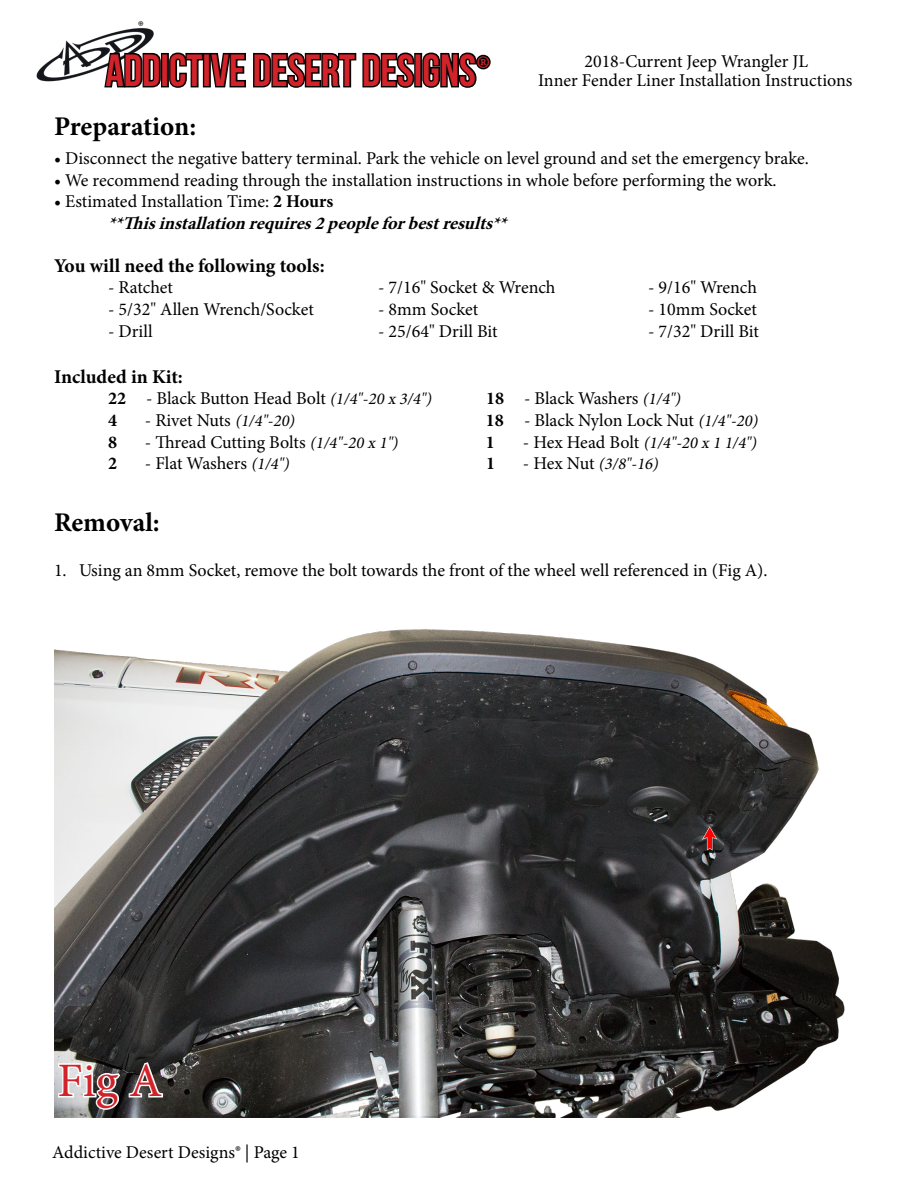
<style>
.page{position:relative;width:918px;height:1188px;background:#fff}
.page>*{position:absolute;margin:0;border:0;box-sizing:border-box;transform-origin:0 0}
.t1{font:48px "Minion Pro";color:#d2232a}
.t2{font:45px "Bebas Neue";color:#d2232a}
.t3{font:700 27px "Minion Pro";letter-spacing:-.005em;color:#000}
.t4{font:700 19.5px "Minion Pro";color:#000}
.t5{font:18px/19.4px "Minion Pro";color:#000;text-align:center}
.t6{font:italic 700 18px/21.6px "Minion Pro";color:#000}
.t7{font:700 18px "Minion Pro";color:#000}
.t8{font:italic 16.5px "Minion Pro";color:#000}
.s1{font-family:"Minion Pro"}
.s2{font-weight:400;font-style:normal}
.s3{font-style:normal}
.s4{font-weight:700}
.s5{font-style:italic;font-size:16.5px}
.s6{font-style:normal;font-size:18px}
</style>
<div class="page">
<img style="left:36px;top:28px;width:118px;height:54px">
<svg style="left:103px;top:51px;width:59px;height:37px"></svg>
<div style="left:161px;top:53px;width:8px;height:34px;border:3px solid #000"></div>
<svg style="left:168px;top:52px;width:323px;height:36px"></svg>
<img style="left:54px;top:629px;width:791px;height:489px">
<img style="left:701px;top:825px;width:19px;height:27px">
<svg style="left:57px;top:1060px;width:108px;height:51px"></svg>
<p class="t5" style="left:538px;top:51px;width:316px">2018-Current Jeep Wrangler JL<br>Inner Fender Liner Installation Instructions</p>
<h2 class="t2" style="left:106px;top:46px;width:386px">ADDICTIVE DESERT DESIGNS<span class="s1">®</span></h2>
<h3 class="t3" style="left:54px;top:107px;width:144px">Preparation:</h3>
<p class="t5" style="left:54px;top:149px;width:756px">• Disconnect the negative battery terminal. Park the vehicle on level ground and set the emergency brake.</p>
<p class="t5" style="left:54px;top:171px;width:724px">• We recommend reading through the installation instructions in whole before performing the work.</p>
<p class="t6" style="left:108px;top:191px;width:407px;text-indent:-54px"><span class="s2">• Estimated Installation Time:</span> <span class="s3">2 Hours </span>**Thisinstallationrequires2peopleforbestresults**</p>
<p class="t4" style="left:54px;top:252px;width:272px">You will need the following tools:</p>
<p class="t5" style="left:108px;top:278px;width:67px">- Ratchet</p>
<p class="t5" style="left:378px;top:278px;width:179px">- 7/16" Socket &amp; Wrench</p>
<p class="t5" style="left:648px;top:278px;width:111px">- 9/16" Wrench</p>
<p class="t5" style="left:108px;top:300px;width:207px">- 5/32" Allen Wrench/Socket</p>
<p class="t5" style="left:378px;top:300px;width:102px">- 8mm Socket</p>
<p class="t5" style="left:648px;top:300px;width:110px">- 10mm Socket</p>
<p class="t5" style="left:108px;top:321px;width:46px">- Drill</p>
<p class="t5" style="left:378px;top:321px;width:121px">- 25/64" Drill Bit</p>
<p class="t5" style="left:648px;top:321px;width:112px">- 7/32" Drill Bit</p>
<p class="t4" style="left:54px;top:363px;width:130px">Included in Kit:</p>
<p class="t5" style="left:108px;top:389px;width:329px"><span class="s4">22</span> - Black Button Head Bolt <span class="s5">(1/4"-20 x 3/4")</span></p>
<p class="t5" style="left:486px;top:389px;width:200px"><span class="s4">18</span> - Black Washers <span class="s5">(1/4")</span></p>
<p class="t7" style="left:108px;top:408px;width:10px">4</p>
<p class="t5" style="left:145px;top:411px;width:155px">- Rivet Nut s <span class="s5">(1/4"-20)</span></p>
<p class="t5" style="left:486px;top:411px;width:277px"><span class="s4">18</span> - Black Nylon Lock Nut <span class="s5">(1/4"-20)</span></p>
<p class="t7" style="left:108px;top:429px;width:10px">8</p>
<p class="t5" style="left:145px;top:432px;width:258px">- Thread Cutting Bolts <span class="s5">(1/4"-20 x 1")</span></p>
<p class="t7" style="left:486px;top:429px;width:10px">1</p>
<p class="t8" style="left:523px;top:431px;width:239px"><span class="s6">- Hex He ad B olt</span> (1/4"-20 x 1 1/4")</p>
<p class="t7" style="left:108px;top:451px;width:10px">2</p>
<p class="t5" style="left:145px;top:454px;width:150px">- Flat Washers <span class="s5">(1/4")</span></p>
<p class="t7" style="left:486px;top:451px;width:10px">1</p>
<p class="t8" style="left:523px;top:453px;width:141px"><span class="s6">- H ex Nut</span> (3/8"-16)</p>
<h3 class="t3" style="left:54px;top:503px;width:107px">Removal:</h3>
<p class="t5" style="left:54px;top:561px;width:715px">1. Using an 8mm Socket, remove the bolt towards the front of the wheel well referenced in (Fig A).</p>
<h1 class="t1" style="left:58px;top:1049px;width:106px">Fig A</h1>
<p class="t5" style="left:52px;top:1143px;width:249px">Addictive Desert Designs® | Page 1</p>
</div>
